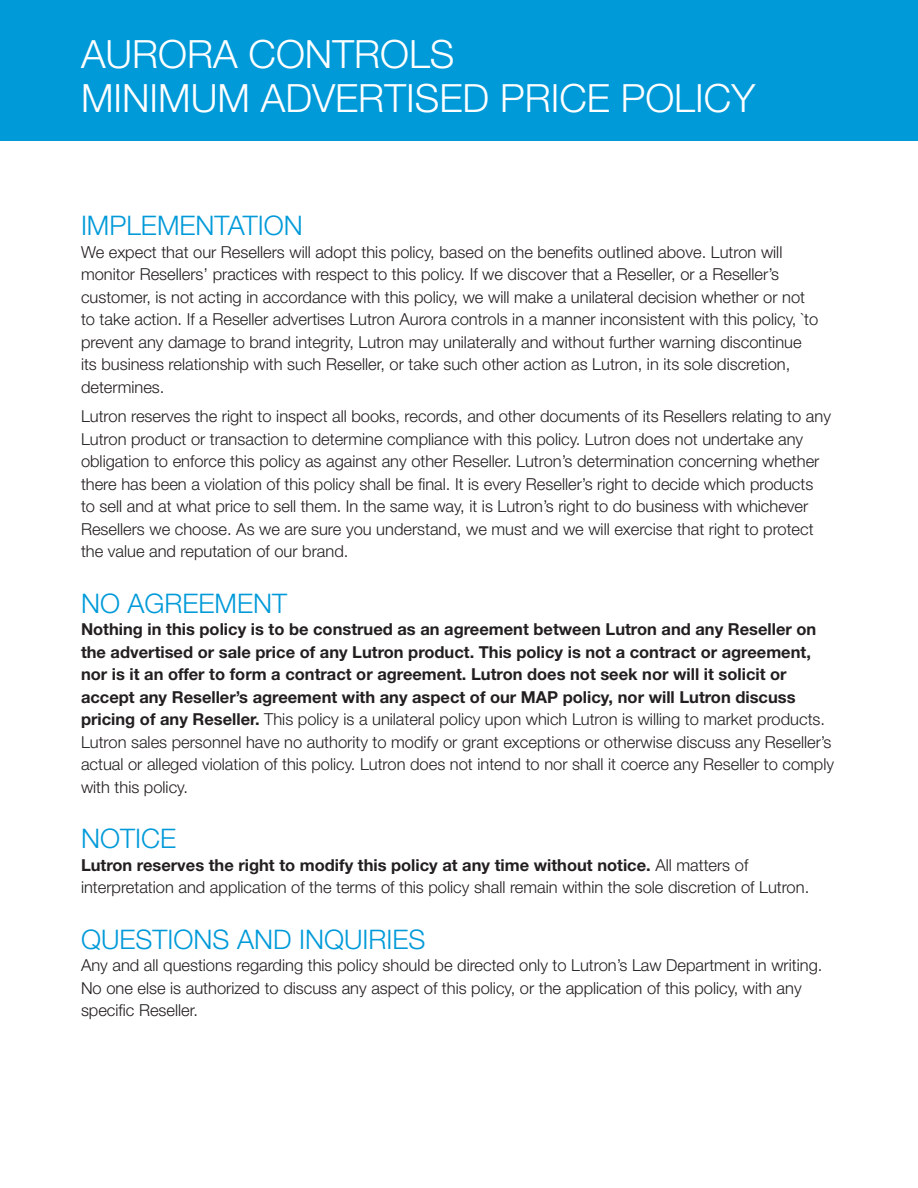
<style>
.page{position:relative;width:918px;height:1188px;background:#fff}
.page>*{position:absolute;margin:0;border:0;box-sizing:border-box;transform-origin:0 0}
.t1{font:300 39px/43.5px "Helvetica Neue LT Std";color:#fff}
.t2{font:300 27px "Helvetica Neue LT Std";color:#009ad9}
.t3{font:300 16.5px/22.5px "Helvetica Neue LT Std";color:#231f20}
.t4{font:700 16.5px/22.5px "Helvetica Neue LT Std";color:#231f20}
.s1{font-weight:300}
.s2{font-weight:700}
</style>
<div class="page">
<div style="left:0;top:0;width:918px;height:141px;background:#009ad9"></div>
<h1 class="t1" style="left:81px;top:32px;width:676px">AURORA CONTROLS<br>MINIMUM ADVERTISED PRICE POLICY</h1>
<p class="t2" style="left:81px;top:209px;width:223px">IMPLEMENTATION</p>
<p class="t3" style="left:81px;top:240px;width:739px">We expect that our Resellers will adopt this policy, based on the benefits outlined above. Lutron will monitor Resellers’ practices with respect to this policy. If we discover that a Reseller, or a Reseller’s customer, is not acting in accordance with this policy, we will make a unilateral decision whether or not to take action. If a Reseller advertises Lutron Aurora controls in a manner inconsistent with this policy, `to prevent any damage to brand integrity, Lutron may unilaterally and without further warning discontinue its business relationship with such Reseller, or take such other action as Lutron, in its sole discretion, determines.</p>
<p class="t3" style="left:81px;top:405px;width:752px">Lutron reserves the right to inspect all books, records, and other documents of its Resellers relating to any Lutron product or transaction to determine compliance with this policy. Lutron does not undertake any obligation to enforce this policy as against any other Reseller. Lutron’s determination concerning whether there has been a violation of this policy shall be final. It is every Reseller’s right to decide which products to sell and at what price to sell them. In the same way, it is Lutron’s right to do business with whichever Resellers we choose. As we are sure you understand, we must and we will exercise that right to protect the value and reputation of our brand.</p>
<p class="t2" style="left:81px;top:586px;width:208px">NO AGREEMENT</p>
<p class="t4" style="left:81px;top:618px;width:755px">Nothing in this policy is to be construed as an agreement between Lutron and any Reseller on the advertised or sale price of any Lutron product. This policy is not a contract or agreement, nor is it an offer to form a contract or agreement. Lutron does not seek nor will it solicit or accept any Reseller’s agreement with any aspect of our MAP policy, nor will Lutron discuss pricing of any Reseller. <span class="s1">This policy is a unilateral policy upon which Lutron is willing to market products.<br>Lutron sales personnel have no authority to modify or grant exceptions or otherwise discuss any Reseller’s actual or alleged violation of this policy. Lutron does not intend to nor shall it coerce any Reseller to comply with this policy.</span></p>
<p class="t2" style="left:81px;top:822px;width:97px">NOTICE</p>
<p class="t3" style="left:81px;top:853px;width:730px"><span class="s2">Lutron reserves the right to modify this policy at any time without notice.</span> All matters of interpretation and application of the terms of this policy shall remain within the sole discretion of Lutron.</p>
<p class="t2" style="left:81px;top:922px;width:346px">QUESTIONS AND INQUIRIES</p>
<p class="t3" style="left:81px;top:954px;width:743px">Any and all questions regarding this policy should be directed only to Lutron’s Law Department in writing.<br>No one else is authorized to discuss any aspect of this policy, or the application of this policy, with any specific Reseller.</p>
</div>
